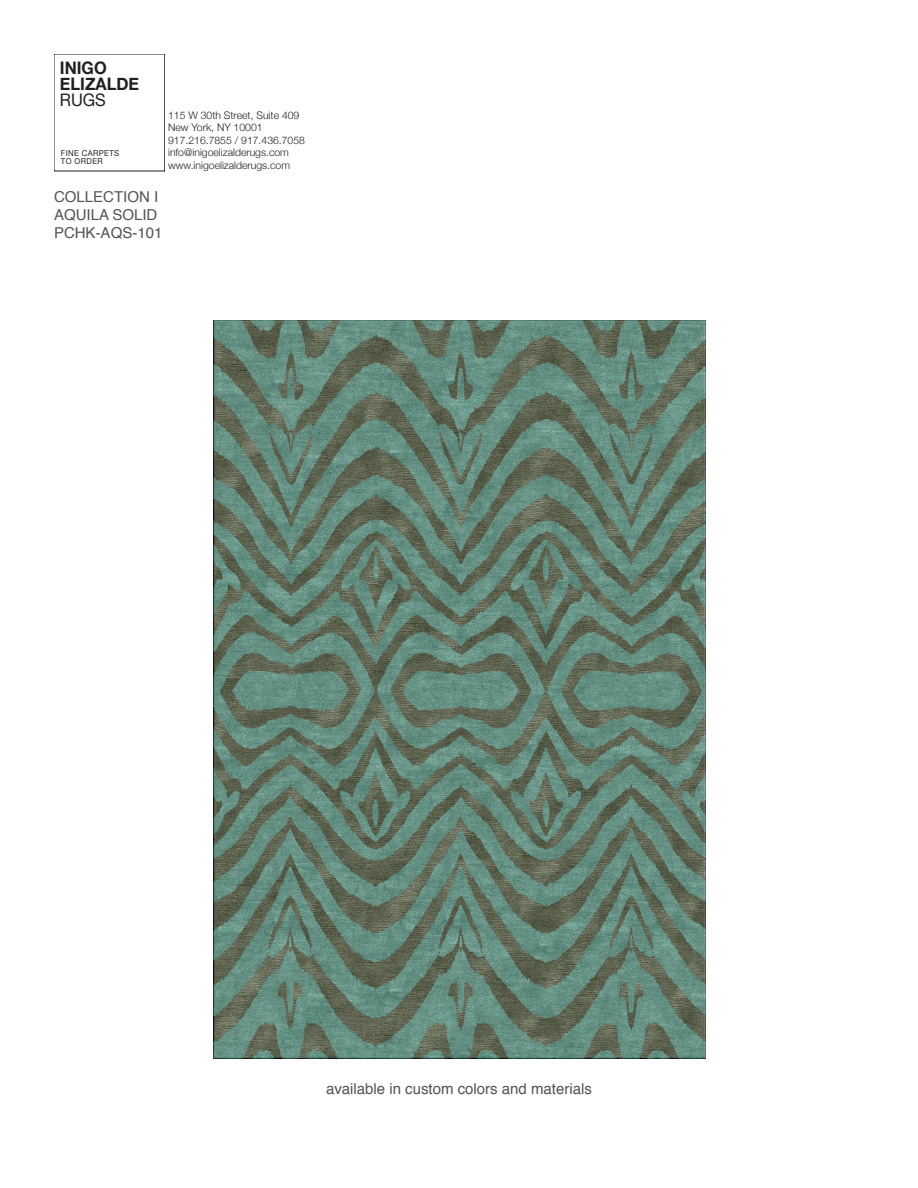
<style>
.page{position:relative;width:918px;height:1188px;background:#fff}
.page>*{position:absolute;margin:0;border:0;box-sizing:border-box;transform-origin:0 0}
.t1{font:700 17.25px/16px "Helvetica Neue";color:#231f20;scale:.95 1}
.t2{font:15px "Helvetica";color:#535355}
.t3{font:300 10.5px/12.6px "Helvetica Neue";color:#231f20}
.t4{font:8.1px/8.1px "Helvetica Neue";letter-spacing:.055em;color:#231f20;scale:.95 1}
.s1{font-weight:400}
</style>
<div class="page">
<img style="left:214px;top:321px;width:491px;height:737px">
<p class="t1" style="left:60px;top:59px;width:85px">INIGO<br>ELIZALDE<br><span class="s1">RUGS</span></p>
<p class="t4" style="left:61px;top:148px;width:63px">FINE CARPETS<br>TO ORDER</p>
<p class="t2" style="left:54px;top:185px;width:106px">COLLECTION I</p>
<p class="t2" style="left:54px;top:203px;width:105px">AQUILA SOLID</p>
<p class="t2" style="left:54px;top:221px;width:110px">PCHK-AQS-101</p>
<p class="t3" style="left:168px;top:108px;width:138px">115 W 30th Street, Suite 409<br>New York, NY 10001<br>917.216.7855 / 917.436.7058 info@inigoelizalderugs.com www.inigoelizalderugs.com</p>
<p class="t2" style="left:326px;top:1077px;width:267px">available in custom colors and materials</p>
</div>
